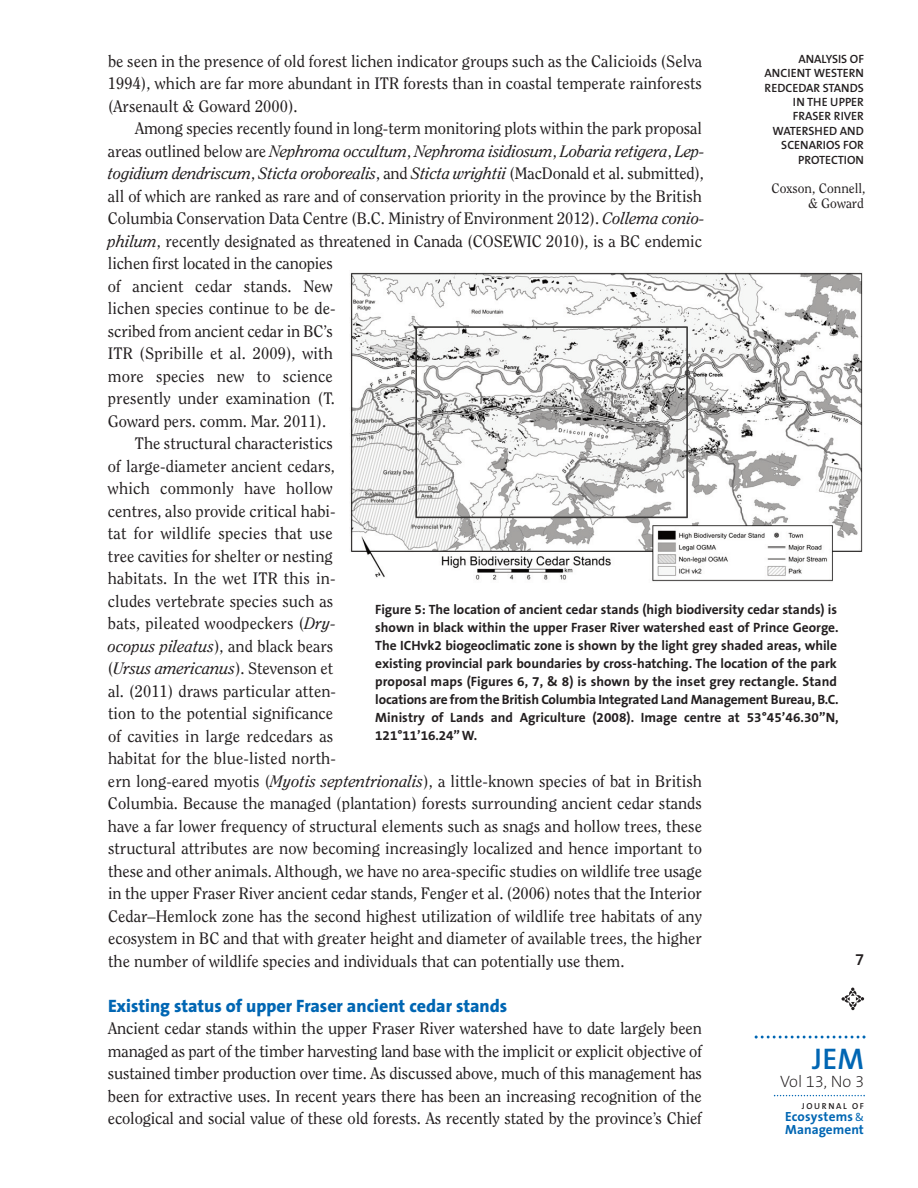
<style>
.page{position:relative;width:918px;height:1188px;background:#fff}
.page>*{position:absolute;margin:0;border:0;box-sizing:border-box;transform-origin:0 0}
.t1{font:600 30px "The Sans B6";color:#0166b3}
.t2{font:800 18px "The Sans B8";color:#0166b3}
.t3{font:16.5px/22.5px "Clearface";color:#231f20;text-align:justify}
.t4{font:italic 16.5px "Clearface";letter-spacing:-.01em;color:#231f20}
.t5{font:200 16.5px "The Sans B2";color:#231f20}
.t6{font:600 16.5px "The Sans B6";color:#231f20}
.t7{font:700 13.5px/18px "The Sans B7";letter-spacing:-.005em;color:#231f20}
.t8{font:13.5px/15px "Clearface";color:#231f20;text-align:right}
.t9{font:700 13.35px/12.5px "The Sans B7";letter-spacing:.005em;color:#0166b3}
.t10{font:600 12px/14.4px "The Sans B6";color:#231f20;text-align:right}
.t11{font:600 8.7px "The Sans B6";letter-spacing:.185em;color:#231f20}
.s1{font-style:normal}
.s2{font-style:italic}
.s3{font-family:"The Sans B5 Plain";font-weight:400;font-size:11.1px}
</style>
<div class="page">
<svg style="left:774px;top:1095px;width:91px;height:1px"></svg>
<svg style="left:755px;top:1036px;width:111px;height:3px"></svg>
<svg style="left:842px;top:988px;width:22px;height:22px"></svg>
<img style="left:350px;top:272px;width:513px;height:310px">
<p class="t3" style="left:108px;top:51px;width:596px">be seen in the presence of old forest lichen indicator groups such as the Calicioids (Selva 1994), which are far more abundant in ITR forests than in coastal temperate rainforests (Arsenault &amp; Goward 2000).</p>
<p class="t3" style="left:135px;top:118px;width:569px">Among species recently found in long-term monitoring plots within the park proposal</p>
<p class="t4" style="left:108px;top:144px;width:597px"><span class="s1">areas outlined below are</span> Nephroma occultum<span class="s1">,</span> Nephroma isidiosum<span class="s1">,</span> Lobaria retigera<span class="s1">,</span> Lep-</p>
<p class="t4" style="left:108px;top:167px;width:598px">togidium dendriscum<span class="s1">,</span> Sticta oroborealis<span class="s1">, and</span> Sticta wrightii <span class="s1">(MacDonald et al. submitted),</span></p>
<p class="t3" style="left:108px;top:186px;width:596px">all of which are ranked as rare and of conservation priority in the province by the British</p>
<p class="t3" style="left:108px;top:208px;width:597px">Columbia Conservation Data Centre (B.C. Ministry of Environment 2012). <span class="s2">Collema conio-</span></p>
<p class="t3" style="left:108px;top:231px;width:595px"><span class="s2">philum</span>, recently designated as threatened in Canada (COSEWIC 2010), is a BC endemic</p>
<p class="t3" style="left:108px;top:253px;width:226px">lichen first located in the canopies</p>
<p class="t3" style="left:108px;top:276px;width:226px">of ancient cedar stands. New</p>
<p class="t3" style="left:108px;top:298px;width:229px">lichen species continue to be de-</p>
<p class="t3" style="left:108px;top:321px;width:226px">scribed from ancient cedar in BC’s</p>
<p class="t3" style="left:108px;top:343px;width:226px">ITR (Spribille et al. 2009), with</p>
<p class="t3" style="left:108px;top:366px;width:226px">more species new to science</p>
<p class="t3" style="left:108px;top:388px;width:228px">presently under examination (T.</p>
<p class="t3" style="left:108px;top:411px;width:220px">Goward pers. comm. Mar. 2011).</p>
<p class="t3" style="left:135px;top:433px;width:199px">The structural characteristics</p>
<p class="t3" style="left:108px;top:456px;width:228px">of large-diameter ancient cedars,</p>
<p class="t3" style="left:108px;top:478px;width:226px">which commonly have hollow</p>
<p class="t3" style="left:108px;top:501px;width:229px">centres, also provide critical habi-</p>
<p class="t3" style="left:108px;top:523px;width:226px">tat for wildlife species that use</p>
<p class="t3" style="left:108px;top:546px;width:226px">tree cavities for shelter or nesting</p>
<p class="t3" style="left:108px;top:568px;width:229px">habitats. In the wet ITR this in-</p>
<p class="t3" style="left:108px;top:591px;width:227px">cludes vertebrate species such as</p>
<p class="t3" style="left:108px;top:613px;width:228px">bats, pileated woodpeckers (<span class="s2">Dry-</span></p>
<p class="t3" style="left:108px;top:636px;width:227px"><span class="s2">ocopus pileatus</span>), and black bears</p>
<p class="t4" style="left:108px;top:662px;width:227px"><span class="s1">(</span>Ursus americanus<span class="s1">). Stevenson et</span></p>
<p class="t3" style="left:108px;top:681px;width:230px">al. (2011) draws particular atten-</p>
<p class="t3" style="left:108px;top:703px;width:227px">tion to the potential significance</p>
<p class="t3" style="left:108px;top:726px;width:227px">of cavities in large redcedars as</p>
<p class="t3" style="left:108px;top:748px;width:230px">habitat for the blue-listed north-</p>
<p class="t3" style="left:108px;top:771px;width:596px">ern long-eared myotis (<span class="s2">Myotis septentrionalis</span>), a little-known species of bat in British</p>
<p class="t3" style="left:108px;top:793px;width:596px">Columbia. Because the managed (plantation) forests surrounding ancient cedar stands</p>
<p class="t3" style="left:108px;top:816px;width:596px">have a far lower frequency of structural elements such as snags and hollow trees, these</p>
<p class="t3" style="left:108px;top:838px;width:596px">structural attributes are now becoming increasingly localized and hence important to</p>
<p class="t3" style="left:108px;top:861px;width:596px">these and other animals. Although, we have no area-specific studies on wildlife tree usage</p>
<p class="t3" style="left:108px;top:883px;width:596px">in the upper Fraser River ancient cedar stands, Fenger et al. (2006) notes that the Interior</p>
<p class="t3" style="left:108px;top:906px;width:596px">Cedar–Hemlock zone has the second highest utilization of wildlife tree habitats of any</p>
<p class="t3" style="left:108px;top:928px;width:596px">ecosystem in BC and that with greater height and diameter of available trees, the higher</p>
<p class="t3" style="left:108px;top:951px;width:518px">the number of wildlife species and individuals that can potentially use them.</p>
<p class="t2" style="left:108px;top:996px;width:401px">Existing status of upper Fraser ancient cedar stands</p>
<p class="t3" style="left:108px;top:1018px;width:596px">Ancient cedar stands within the upper Fraser River watershed have to date largely been managed as part of the timber harvesting land base with the implicit or explicit objective of sustained timber production over time. As discussed above, much of this management has been for extractive uses. In recent years there has been an increasing recognition of the ecological and social value of these old forests. As recently stated by the province’s Chief</p>
<p class="t10" style="left:765px;top:52px;width:101px">ANALYSIS OF<br>ANCIENT WESTERN<br>REDCEDAR STANDS<br>IN THE UPPER<br>FRASER RIVER<br>WATERSHED AND<br>SCENARIOS FOR<br>PROTECTION</p>
<p class="t8" style="left:772px;top:182px;width:96px">Coxson, Connell, &amp; Goward</p>
<p class="t7" style="left:375px;top:600px;width:465px">Figure 5: The location of ancient cedar stands (high biodiversity cedar stands) is shown in black within the upper Fraser River watershed east of Prince George.<br>The ICHvk2 biogeoclimatic zone is shown by the light grey shaded areas, while existing provincial park boundaries by cross-hatching. The location of the park proposal maps (Figures 6, 7, &amp; 8) is shown by the inset grey rectangle. Stand locations are from the British Columbia Integrated Land Management Bureau, B.C.<br>Ministry of Lands and Agriculture (2008). Image centre at 53°45’46.30”N, 121°11’16.24”W.</p>
<p class="t6" style="left:855px;top:951px;width:11px">7</p>
<h1 class="t1" style="left:812px;top:1044px;width:53px">JEM</h1>
<p class="t5" style="left:780px;top:1073px;width:85px">Vol 13, No 3</p>
<p class="t11" style="left:802px;top:1101px;width:63px">JOURNAL OF</p>
<p class="t9" style="left:785px;top:1111px;width:80px">Ecosystems <span class="s3">&amp;<br></span>Management</p>
</div>
